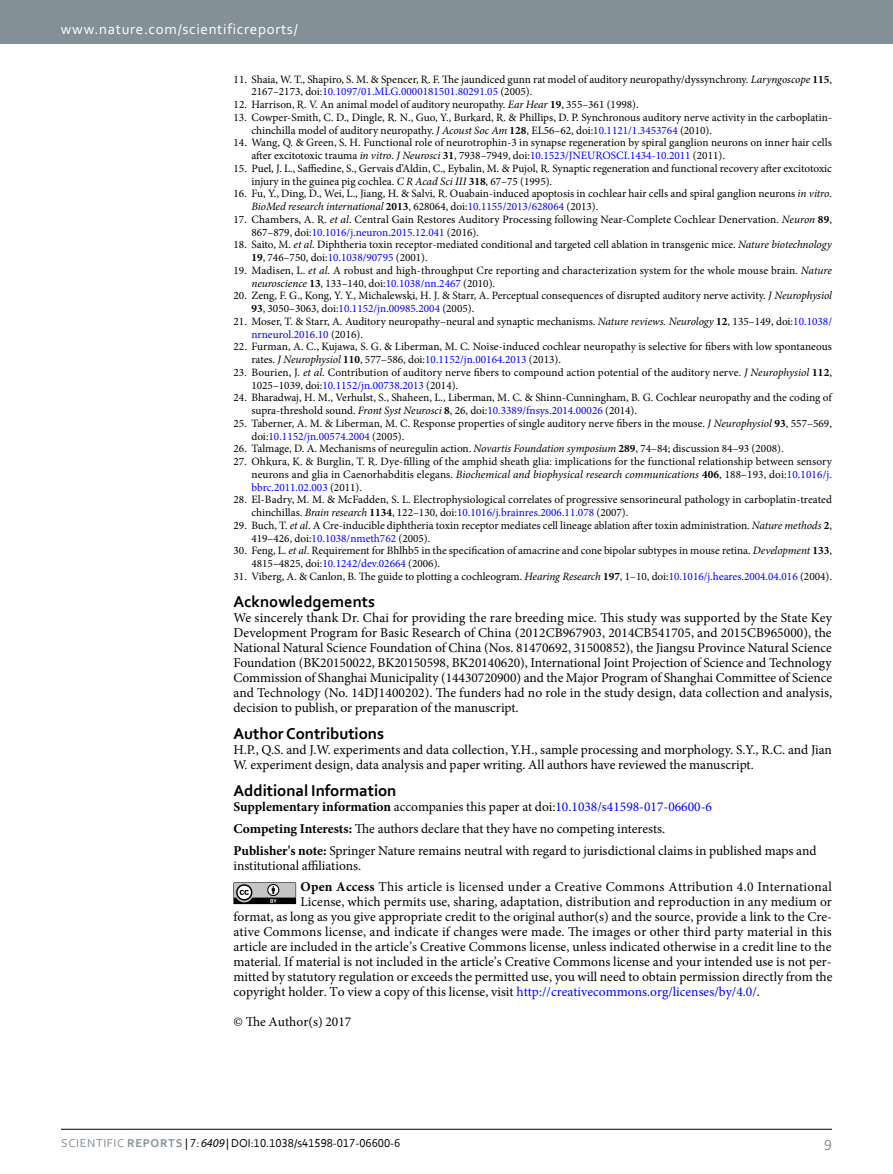
<style>
.page{position:relative;width:893px;height:1174px;background:#fff}
.page>*{position:absolute;margin:0;border:0;box-sizing:border-box;transform-origin:0 0}
.t1{font:16.5px "Corbel Bold 2";color:#000}
.t2{font:700 16.5px "Corbel";color:#000}
.t3{font:15px "Corbel 2";letter-spacing:.045em;color:#fff}
.t4{font:15px "Corbel 2";color:#839097}
.t5{font:13.5px/15px "Minion Pro";color:#000;text-align:justify}
.t6{font:13.5px/21.8px "Minion Pro";letter-spacing:.02em;color:#000}
.t7{font:12px "Corbel";color:#000}
.t8{font:11.25px/12.8px "Minion Pro";color:#000}
.s1{font-style:italic}
.s2{font-weight:700}
.s3{color:#00f}
.s4{font-family:"Corbel 2";color:#839097}
.s5{font-family:"Corbel Bold 2";color:#839097}
.s6{font-family:"Myriad Pro";font-style:italic}
</style>
<div class="page">
<div style="left:0;top:0;width:893px;height:43px;background:#839097"></div>
<hr style="left:61px;top:1129px;width:771px;height:1px;background:#000">
<svg style="left:233px;top:882px;width:63px;height:22px"></svg>
<h2 class="t3" style="left:61px;top:19px;width:238px">www.nature.com/scientificreports/</h2>
<p class="t8" style="left:251px;top:73px;width:582px;text-indent:-18px">11. Shaia, W. T., Shapiro, S. M. &amp; Spencer, R. F. The jaundiced gunn rat model of auditory neuropathy/dyssynchrony. <span class="s1">Laryngoscope</span> <span class="s2">115</span>,<br>2167–2173, doi:<span class="s3">10.1097/01.MLG.0000181501.80291.05</span> (2005).</p>
<p class="t8" style="left:234px;top:98px;width:407px">12. Harrison, R. V. An animal model of auditory neuropathy. <span class="s1">Ear Hear</span> <span class="s2">19</span>, 355–361 (1998).</p>
<p class="t8" style="left:251px;top:111px;width:582px;text-indent:-18px">13. Cowper-Smith, C. D., Dingle, R. N., Guo, Y., Burkard, R. &amp; Phillips, D. P. Synchronous auditory nerve activity in the carboplatin&shy;chinchilla model of auditory neuropathy. <span class="s1">J Acoust Soc Am</span> <span class="s2">128</span>, EL56–62, doi:<span class="s3">10.1121/1.3453764</span> (2010).</p>
<p class="t8" style="left:251px;top:136px;width:582px;text-indent:-18px">14. Wang, Q. &amp; Green, S. H. Functional role of neurotrophin-3 in synapse regeneration by spiral ganglion neurons on inner hair cells after excitotoxic trauma <span class="s1">in vitro</span>. <span class="s1">J Neurosci</span> <span class="s2">31</span>, 7938–7949, doi:<span class="s3">10.1523/JNEUROSCI.1434-10.2011</span> (2011).</p>
<p class="t8" style="left:251px;top:162px;width:582px;text-indent:-18px">15. Puel, J. L., Saffiedine, S., Gervais d’Aldin, C., Eybalin, M. &amp; Pujol, R. Synaptic regeneration and functional recovery after excitotoxic injury in the guinea pig cochlea. <span class="s1">C R Acad Sci III</span> <span class="s2">318</span>, 67–75 (1995).</p>
<p class="t8" style="left:251px;top:187px;width:582px;text-indent:-18px">16. Fu, Y., Ding, D., Wei, L., Jiang, H. &amp; Salvi, R. Ouabain-induced apoptosis in cochlear hair cells and spiral ganglion neurons <span class="s1">in vitro</span>.<br><span class="s1">BioMed research international</span> <span class="s2">2013</span>, 628064, doi:<span class="s3">10.1155/2013/628064</span> (2013).</p>
<p class="t8" style="left:251px;top:213px;width:582px;text-indent:-18px">17. Chambers, A. R. <span class="s1">et al</span>. Central Gain Restores Auditory Processing following Near-Complete Cochlear Denervation. <span class="s1">Neuron</span> <span class="s2">89</span>,<br>867–879, doi:<span class="s3">10.1016/j.neuron.2015.12.041</span> (2016).</p>
<p class="t8" style="left:251px;top:238px;width:582px;text-indent:-18px">18. Saito, M. <span class="s1">et al</span>. Diphtheria toxin receptor-mediated conditional and targeted cell ablation in transgenic mice. <span class="s1">Nature biotechnology<br></span><span class="s2">19</span>, 746–750, doi:<span class="s3">10.1038/90795</span> (2001).</p>
<p class="t8" style="left:251px;top:264px;width:582px;text-indent:-18px">19. Madisen, L. <span class="s1">et al</span>. A robust and high-throughput Cre reporting and characterization system for the whole mouse brain. <span class="s1">Nature neuroscience</span> <span class="s2">13</span>, 133–140, doi:<span class="s3">10.1038/nn.2467</span> (2010).</p>
<p class="t8" style="left:251px;top:289px;width:582px;text-indent:-18px">20. Zeng, F. G., Kong, Y. Y., Michalewski, H. J. &amp; Starr, A. Perceptual consequences of disrupted auditory nerve activity. <span class="s1">J Neurophysiol<br></span><span class="s2">93</span>, 3050–3063, doi:<span class="s3">10.1152/jn.00985.2004</span> (2005).</p>
<p class="t8" style="left:251px;top:315px;width:582px;text-indent:-18px">21. Moser, T. &amp; Starr, A. Auditory neuropathy–neural and synaptic mechanisms. <span class="s1">Nature reviews. Neurology</span> <span class="s2">12</span>, 135–149, doi:<span class="s3">10.1038/ nrneurol.2016.10</span> (2016).</p>
<p class="t8" style="left:251px;top:340px;width:582px;text-indent:-18px">22. Furman, A. C., Kujawa, S. G. &amp; Liberman, M. C. Noise-induced cochlear neuropathy is selective for fibers with low spontaneous rates. <span class="s1">J Neurophysiol</span> <span class="s2">110</span>, 577–586, doi:<span class="s3">10.1152/jn.00164.2013</span> (2013).</p>
<p class="t8" style="left:251px;top:366px;width:582px;text-indent:-18px">23. Bourien, J. <span class="s1">et al</span>. Contribution of auditory nerve fibers to compound action potential of the auditory nerve. <span class="s1">J Neurophysiol</span> <span class="s2">112</span>,<br>1025–1039, doi:<span class="s3">10.1152/jn.00738.2013</span> (2014).</p>
<p class="t8" style="left:251px;top:391px;width:582px;text-indent:-18px">24. Bharadwaj, H. M., Verhulst, S., Shaheen, L., Liberman, M. C. &amp; Shinn-Cunningham, B. G. Cochlear neuropathy and the coding of supra-threshold sound. <span class="s1">Front Syst Neurosci</span> <span class="s2">8</span>, 26, doi:<span class="s3">10.3389/fnsys.2014.00026</span> (2014).</p>
<p class="t8" style="left:251px;top:417px;width:582px;text-indent:-18px">25. Taberner, A. M. &amp; Liberman, M. C. Response properties of single auditory nerve fibers in the mouse. <span class="s1">J Neurophysiol</span> <span class="s2">93</span>, 557–569, doi:<span class="s3">10.1152/jn.00574.2004</span> (2005).</p>
<p class="t8" style="left:234px;top:442px;width:551px">26. Talmage, D. A. Mechanisms of neuregulin action. <span class="s1">Novartis Foundation symposium</span> <span class="s2">289</span>, 74–84; discussion 84–93 (2008).</p>
<p class="t8" style="left:251px;top:455px;width:582px;text-align:justify;text-indent:-18px">27. Ohkura, K. &amp; Burglin, T. R. Dye-filling of the amphid sheath glia: implications for the functional relationship between sensory neurons and glia in Caenorhabditis elegans. <span class="s1">Biochemical and biophysical research communications</span> <span class="s2">406</span>, 188–193, doi:<span class="s3">10.1016/j. bbrc.2011.02.003</span> (2011).</p>
<p class="t8" style="left:251px;top:493px;width:582px;text-indent:-18px">28. El-Badry, M. M. &amp; McFadden, S. L. Electrophysiological correlates of progressive sensorineural pathology in carboplatin-treated chinchillas. <span class="s1">Brain research</span> <span class="s2">1134</span>, 122–130, doi:<span class="s3">10.1016/j.brainres.2006.11.078</span> (2007).</p>
<p class="t8" style="left:251px;top:519px;width:582px;text-indent:-18px">29. Buch, T. <span class="s1">et al</span>. A Cre-inducible diphtheria toxin receptor mediates cell lineage ablation after toxin administration. <span class="s1">Nature methods</span> <span class="s2">2</span>,<br>419–426, doi:<span class="s3">10.1038/nmeth762</span> (2005).</p>
<p class="t8" style="left:251px;top:544px;width:582px;text-indent:-18px">30. Feng, L. <span class="s1">et al</span>. Requirement for Bhlhb5 in the specification of amacrine and cone bipolar subtypes in mouse retina. <span class="s1">Development</span> <span class="s2">133</span>,<br>4815–4825, doi:<span class="s3">10.1242/dev.02664</span> (2006).</p>
<p class="t8" style="left:234px;top:570px;width:600px">31. Viberg, A. &amp; Canlon, B. The guide to plotting a cochleogram. <span class="s1">Hearing Research</span> <span class="s2">197</span>, 1–10, doi:<span class="s3">10.1016/j.heares.2004.04.016</span> (2004).</p>
<h1 class="t2" style="left:233px;top:591px;width:143px">Acknowledgements</h1>
<p class="t5" style="left:233px;top:610px;width:600px">We sincerely thank Dr. Chai for providing the rare breeding mice. This study was supported by the State Key Development Program for Basic Research of China (2012CB967903, 2014CB541705, and 2015CB965000), the National Natural Science Foundation of China (Nos. 81470692, 31500852), the Jiangsu Province Natural Science Foundation (BK20150022, BK20150598, BK20140620), International Joint Projection of Science and Technology Commission of Shanghai Municipality (14430720900) and the Major Program of Shanghai Committee of Science and Technology (No. 14DJ1400202). The funders had no role in the study design, data collection and analysis, decision to publish, or preparation of the manuscript.</p>
<h1 class="t1" style="left:233px;top:723px;width:152px">Author Contributions</h1>
<p class="t5" style="left:233px;top:742px;width:600px">H.P., Q.S. and J.W. experiments and data collection, Y.H., sample processing and morphology. S.Y., R.C. and Jian<br>W. experiment design, data analysis and paper writing. All authors have reviewed the manuscript.</p>
<h1 class="t1" style="left:233px;top:780px;width:164px">Additional Information</h1>
<p class="t5" style="left:233px;top:796px;width:584px;line-height:21.8px;text-align:left"><span class="s2">Supplementary information</span> accompanies this paper at doi:<span class="s3">10.1038/s41598-017-06600-6<br></span><span class="s2">Competing Interests:</span> The authors declare that they have no competing interests.<br><span class="s2">Publisher's note:</span> Springer Nature remains neutral with regard to jurisdictional claims in published maps and</p>
<p class="t6" style="left:301px;top:854px;width:533px;text-indent:-67px">institutional affiliations.<br><span class="s2">Open Access</span> This article is licensed under a Creative Commons Attribution 4.0 International</p>
<p class="t5" style="left:233px;top:894px;width:601px;text-indent:67px">License, which permits use, sharing, adaptation, distribution and reproduction in any medium or format, as long as you give appropriate credit to the original author(s) and the source, provide a link to the Cre&shy;ative Commons license, and indicate if changes were made. The images or other third party material in this article are included in the article’s Creative Commons license, unless indicated otherwise in a credit line to the material. If material is not included in the article’s Creative Commons license and your intended use is not per&shy;mitted by statutory regulation or exceeds the permitted use, you will need to obtain permission directly from the copyright holder. To view a copy of this license, visit <span class="s3">http://creativecommons.org/licenses/by/4.0/</span>.</p>
<p class="t5" style="left:233px;top:1014px;width:119px">© The Author(s) 2017</p>
<p class="t7" style="left:61px;top:1135px;width:341px"><span class="s4">Scientific</span> <span class="s5">REPOrTS</span> | 7: <span class="s6">6409</span> | DOI:10.1038/s41598-017-06600-6</p>
<h2 class="t4" style="left:824px;top:1132px;width:9px">9</h2>
</div>
